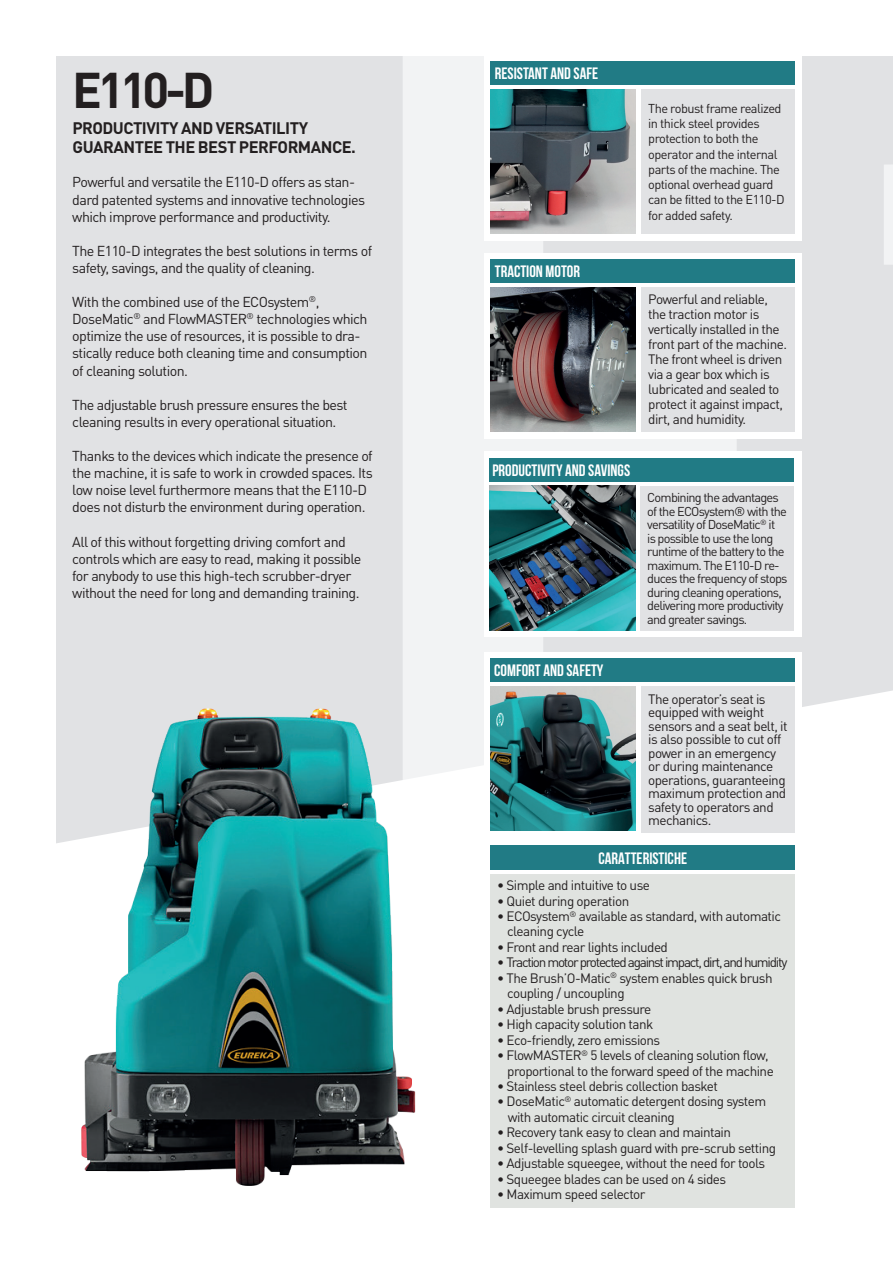
<style>
.page{position:relative;width:893px;height:1263px;background:#fff}
.page>*{position:absolute;margin:0;border:0;box-sizing:border-box;transform-origin:0 0}
.t1{font:700 1282.2px "Bebas Neue";color:#f2f3f4}
.t2{font:700 49.5px "DIN Pro";color:#231f20}
.t3{font:700 16.5px "Bebas Neue";color:#fff}
.t4{font:700 16.5px/19.5px "DIN Pro";letter-spacing:-.03em;color:#231f20}
.t5{font:14.25px/17.1px "DIN Pro";letter-spacing:-.04em;color:#231f20}
.t6{font:13.5px/13.5px "DIN Pro";letter-spacing:-.04em;color:#231f20}
.t7{font:13.5px "DIN Pro";letter-spacing:-.09em;color:#231f20}
.t8{font:12.75px/13.5px "DIN Pro";letter-spacing:-.06em;color:#231f20}
.t9{font:12.75px/15.3px "DIN Pro";letter-spacing:-.04em;color:#231f20}
</style>
<div class="page">
<div style="left:55px;top:55px;width:838px;height:1153px;background:#e1e2e4"></div>
<div style="left:466px;top:765px;width:427px;height:443px;background:#fff"></div>
<img style="left:763px;top:195px;width:130px;height:811px">
<div style="left:484px;top:55px;width:317px;height:186px;background:#fff"></div>
<div style="left:484px;top:253px;width:317px;height:185px;background:#fff"></div>
<div style="left:484px;top:452px;width:317px;height:185px;background:#fff"></div>
<div style="left:484px;top:652px;width:317px;height:185px;background:#fff"></div>
<img style="left:491px;top:287px;width:144px;height:145px">
<img style="left:490px;top:486px;width:145px;height:144px">
<img style="left:491px;top:686px;width:144px;height:145px">
<img style="left:491px;top:89px;width:144px;height:145px">
<img style="left:55px;top:601px;width:411px;height:607px">
<div style="left:491px;top:874px;width:304px;height:334px;background:#e0e3e0"></div>
<div style="left:642px;top:287px;width:153px;height:145px;background:#e1e2e4"></div>
<div style="left:642px;top:89px;width:153px;height:145px;background:#e1e2e4"></div>
<div style="left:642px;top:686px;width:153px;height:147px;background:#e1e2e4"></div>
<div style="left:491px;top:845px;width:304px;height:25px;background:#217b85"></div>
<div style="left:491px;top:259px;width:304px;height:24px;background:#217b85"></div>
<div style="left:491px;top:61px;width:304px;height:24px;background:#217b85"></div>
<div style="left:491px;top:658px;width:304px;height:23px;background:#217b85"></div>
<div style="left:641px;top:486px;width:153px;height:145px;background:#e1e2e4"></div>
<div style="left:490px;top:458px;width:304px;height:23px;background:#217b85"></div>
<h2 class="t2" style="left:72px;top:49px;width:144px">E110-D</h2>
<p class="t4" style="left:72px;top:116px;width:285px">PRODUCTIVITY AND VERSATILITY<br>GUARANTEE THE BEST PERFORMANCE.</p>
<p class="t5" style="left:72px;top:172px;width:294px">Powerful and versatile the E110-D offers as stan&shy;dard patented systems and innovative technologies which improve performance and productivity.</p>
<p class="t5" style="left:72px;top:241px;width:301px">The E110-D integrates the best solutions in terms of safety, savings, and the quality of cleaning.</p>
<p class="t5" style="left:72px;top:292px;width:297px">With the combined use of the ECOsystem<sup>®</sup>, DoseMatic<sup>®</sup> and FlowMASTER<sup>®</sup> technologies which optimize the use of resources, it is possible to dra&shy;stically reduce both cleaning time and consumption of cleaning solution.</p>
<p class="t5" style="left:72px;top:395px;width:277px">The adjustable brush pressure ensures the best cleaning results in every operational situation.</p>
<p class="t5" style="left:72px;top:446px;width:302px">Thanks to the devices which indicate the presence of the machine, it is safe to work in crowded spaces. Its low noise level furthermore means that the E110-D does not disturb the environment during operation.</p>
<p class="t5" style="left:72px;top:531px;width:291px">All of this without forgetting driving comfort and controls which are easy to read, making it possible for anybody to use this high-tech scrubber-dryer without the need for long and demanding training.</p>
<h1 class="t1" style="left:351px;top:-197px;width:473px">E</h1>
<p class="t3" style="left:495px;top:64px;width:105px">RESISTANT AND SAFE</p>
<p class="t9" style="left:648px;top:99px;width:138px">The robust frame realized in thick steel provides protection to both the operator and the internal parts of the machine. The optional overhead guard can be fitted to the E110-D for added safety.</p>
<p class="t3" style="left:495px;top:262px;width:87px">TRACTION MOTOR</p>
<p class="t6" style="left:648px;top:291px;width:140px;line-height:15px">Powerful and reliable, the traction motor is vertically installed in the front part of the machine.<br>The front wheel is driven via a gear box which is lubricated and sealed to protect it against impact, dirt, and humidity.</p>
<p class="t3" style="left:492px;top:461px;width:139px">PRODUCTIVITY AND SAVINGS</p>
<p class="t8" style="left:647px;top:490px;width:142px">Combining the advantages of the ECOsystem® with the versatility of DoseMatic<sup>®</sup> it<br>is possible to use the long runtime of the battery to the maximum. The E110-D re&shy;duces the frequency of stops during cleaning operations, delivering more productivity and greater savings.</p>
<p class="t3" style="left:494px;top:661px;width:111px">COMFORT AND SAFETY</p>
<p class="t6" style="left:648px;top:691px;width:141px">The operator’s seat is equipped with weight sensors and a seat belt, it is also possible to cut off power in an emergency or during maintenance operations, guaranteeing maximum protection and safety to operators and mechanics.</p>
<p class="t3" style="left:598px;top:849px;width:90px">CARATTERISTICHE</p>
<p class="t6" style="left:497px;top:877px;width:154px">• Simple and intuitive to use</p>
<p class="t6" style="left:497px;top:892px;width:134px">• Quiet during operation</p>
<p class="t6" style="left:507px;top:907px;width:275px;line-height:15.5px;text-indent:-10px">• ECOsystem<sup>®</sup> available as standard, with automatic cleaning cycle</p>
<p class="t6" style="left:497px;top:939px;width:172px">• Front and rear lights included</p>
<p class="t7" style="left:497px;top:952px;width:292px">• Traction motor protected against impact, dirt, and humidity</p>
<p class="t6" style="left:507px;top:969px;width:267px;line-height:15.5px;text-indent:-10px">• The Brush’O-Matic<sup>®</sup> system enables quick brush coupling / uncoupling</p>
<p class="t6" style="left:497px;top:1001px;width:156px">• Adjustable brush pressure</p>
<p class="t6" style="left:497px;top:1016px;width:158px">• High capacity solution tank</p>
<p class="t6" style="left:497px;top:1032px;width:165px">• Eco-friendly, zero emissions</p>
<p class="t6" style="left:507px;top:1046px;width:268px;line-height:15.5px;text-indent:-10px">• FlowMASTER<sup>®</sup> 5 levels of cleaning solution flow, proportional to the forward speed of the machine</p>
<p class="t6" style="left:497px;top:1078px;width:222px">• Stainless steel debris collection basket</p>
<p class="t6" style="left:508px;top:1092px;width:260px;line-height:15.5px;text-indent:-11px">• DoseMatic<sup>®</sup> automatic detergent dosing system with automatic circuit cleaning</p>
<p class="t6" style="left:497px;top:1124px;width:235px">• Recovery tank easy to clean and maintain</p>
<p class="t6" style="left:497px;top:1140px;width:280px">• Self-levelling splash guard with pre-scrub setting</p>
<p class="t6" style="left:497px;top:1155px;width:270px">• Adjustable squeegee, without the need for tools</p>
<p class="t6" style="left:497px;top:1171px;width:231px">• Squeegee blades can be used on 4 sides</p>
<p class="t6" style="left:497px;top:1186px;width:150px">• Maximum speed selector</p>
</div>
